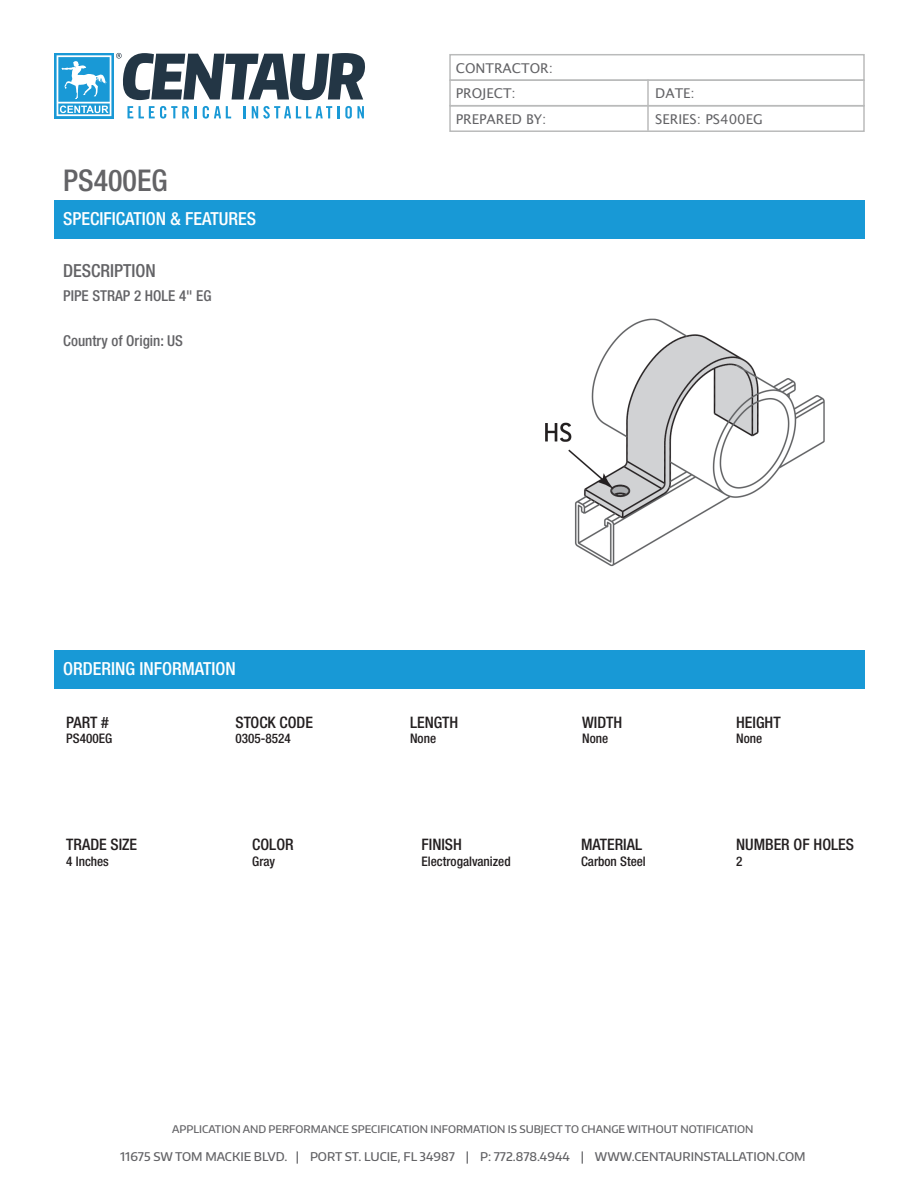
<style>
.page{position:relative;width:918px;height:1188px;background:#fff}
.page>*{position:absolute;margin:0;border:0;box-sizing:border-box;transform-origin:0 0}
.t1{font:500 condensed 30px "Helvetica Neue";color:#636366}
.t2{font:500 condensed 18px "Helvetica Neue";color:#fff}
.t3{font:500 condensed 18px "Helvetica Neue";color:#636366}
.t4{font:500 condensed 15.9px "Helvetica Neue";color:#231f20}
.t5{font:500 condensed 15px "Helvetica Neue";color:#636366}
.t6{font:13.5px "Lucida Grande";color:#636366}
.t7{font:500 condensed 13.2px "Helvetica Neue";color:#231f20}
.t8{font:500 12px "Encode Sans Normal";color:#636366}
.t9{font:500 10.5px "Encode Sans Normal";color:#636366}
</style>
<div class="page">
<svg style="left:54px;top:53px;width:3px;height:65px"></svg>
<svg style="left:57px;top:53px;width:308px;height:65px"></svg>
<div style="left:449px;top:54px;width:416px;height:27px;border:2px solid #babbbb"></div>
<div style="left:449px;top:79px;width:416px;height:27px;border:2px solid #babbbb"></div>
<hr style="left:647px;top:80px;width:2px;height:25px;background:#babbbb">
<div style="left:449px;top:105px;width:416px;height:27px;border:2px solid #babbbb"></div>
<hr style="left:647px;top:106px;width:2px;height:24px;background:#babbbb">
<div style="left:54px;top:200px;width:811px;height:39px;background:#1899d6"></div>
<div style="left:54px;top:650px;width:811px;height:39px;background:#1899d6"></div>
<img style="left:545px;top:318px;width:280px;height:249px">
<p class="t1" style="left:63px;top:163px;width:106px">PS400EG</p>
<p class="t2" style="left:63px;top:208px;width:195px">SPECIFICATION &amp; FEATURES</p>
<p class="t3" style="left:63px;top:260px;width:94px">DESCRIPTION</p>
<p class="t5" style="left:63px;top:286px;width:150px">PIPE STRAP 2 HOLE 4" EG</p>
<p class="t5" style="left:63px;top:331px;width:121px">Country of Origin: US</p>
<p class="t6" style="left:456px;top:60px;width:99px">CONTRACTOR:</p>
<p class="t6" style="left:456px;top:86px;width:62px">PROJECT:</p>
<p class="t6" style="left:655px;top:86px;width:41px">DATE:</p>
<p class="t6" style="left:456px;top:111px;width:92px">PREPARED BY:</p>
<p class="t6" style="left:655px;top:111px;width:109px">SERIES: PS400EG</p>
<p class="t2" style="left:63px;top:658px;width:174px">ORDERING INFORMATION</p>
<p class="t4" style="left:66px;top:712px;width:44px">PART #</p>
<p class="t7" style="left:66px;top:731px;width:47px">PS400EG</p>
<p class="t4" style="left:235px;top:712px;width:79px">STOCK CODE</p>
<p class="t7" style="left:235px;top:731px;width:57px">0305-8524</p>
<p class="t4" style="left:410px;top:712px;width:50px">LENGTH</p>
<p class="t7" style="left:410px;top:731px;width:28px">None</p>
<p class="t4" style="left:582px;top:712px;width:42px">WIDTH</p>
<p class="t7" style="left:582px;top:731px;width:28px">None</p>
<p class="t4" style="left:736px;top:712px;width:46px">HEIGHT</p>
<p class="t7" style="left:736px;top:731px;width:28px">None</p>
<p class="t4" style="left:66px;top:835px;width:72px">TRADE SIZE</p>
<p class="t7" style="left:66px;top:854px;width:44px">4 Inches</p>
<p class="t4" style="left:252px;top:835px;width:43px">COLOR</p>
<p class="t7" style="left:252px;top:854px;width:24px">Gray</p>
<p class="t4" style="left:421px;top:835px;width:42px">FINISH</p>
<p class="t7" style="left:421px;top:854px;width:91px">Electrogalvanized</p>
<p class="t4" style="left:581px;top:835px;width:63px">MATERIAL</p>
<p class="t7" style="left:581px;top:854px;width:66px">Carbon Steel</p>
<p class="t4" style="left:736px;top:835px;width:119px">NUMBER OF HOLES</p>
<p class="t7" style="left:736px;top:854px;width:8px">2</p>
<p class="t9" style="left:172px;top:1122px;width:583px">APPLICATION AND PERFORMANCE SPECIFICATION INFORMATION IS SUBJECT TO CHANGE WITHOUT NOTIFICATION</p>
<p class="t8" style="left:120px;top:1149px;width:687px">11675 SW TOM MACKIE BLVD. | PORT ST. LUCIE, FL 34987 | P: 772.878.4944 | WWW.CENTAURINSTALLATION.COM</p>
</div>
